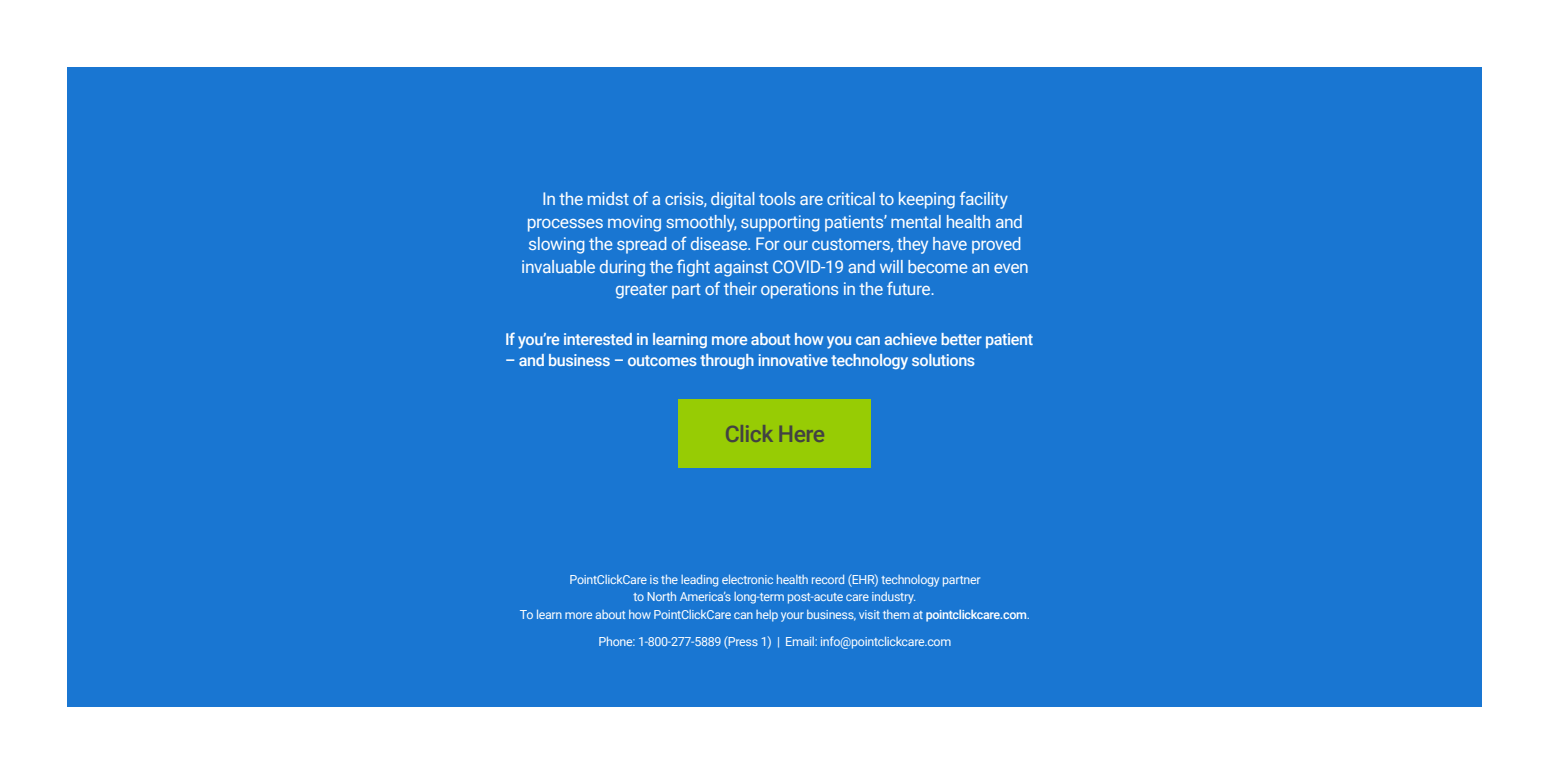
<style>
.page{position:relative;width:1550px;height:775px;background:#fff}
.page>*{position:absolute;margin:0;border:0;box-sizing:border-box;transform-origin:0 0}
.t1{font:500 23px "Roboto";letter-spacing:-.025em;color:#424242}
.Body_Copy_14pt{font:17.5px/22.5px "Roboto";letter-spacing:-.025em;color:#fff;text-align:center}
.t2{font:500 16.25px "Roboto";letter-spacing:-.025em;color:#fff}
.Body_Copy_11_pt{font:12.5px/17.5px "Roboto";letter-spacing:-.025em;color:#fff;text-align:center}
.s1{font-weight:500}
</style>
<div class="page">
<div style="left:68px;top:67px;width:1414px;height:640px;background:#1976d2"></div>
<div style="left:679px;top:399px;width:192px;height:68px;background:#97cc04"></div>
<p class="Body_Copy_14pt" style="left:521px;top:187px;width:509px">In the midst of a crisis, digital tools are critical to keeping facility processes moving smoothly, supporting patients’ mental health and slowing the spread of disease. For our customers, they have proved invaluable during the fight against COVID-19 and will become an even greater part of their operations in the future.</p>
<p class="t2" style="left:505px;top:327px;width:530px">If you’re interested in learning more about how you can achieve better patient</p>
<p class="t2" style="left:505px;top:349px;width:472px">– and business – outcomes through innovative technology solutions</p>
<p class="t1" style="left:725px;top:417px;width:102px">Click Here</p>
<p class="Body_Copy_11_pt" style="left:520px;top:570px;width:512px">PointClickCare is the leading electronic health record (EHR) technology partner<br>to North America’s long-term post-acute care industry.<br>To learn more about how PointClickCare can help your business, visit them at <span class="s1">pointclickcare.com</span>.</p>
<p class="Body_Copy_11_pt" style="left:599px;top:632px;width:354px">Phone: 1-800-277-5889 (Press 1) | Email: info@pointclickcare.com</p>
</div>
